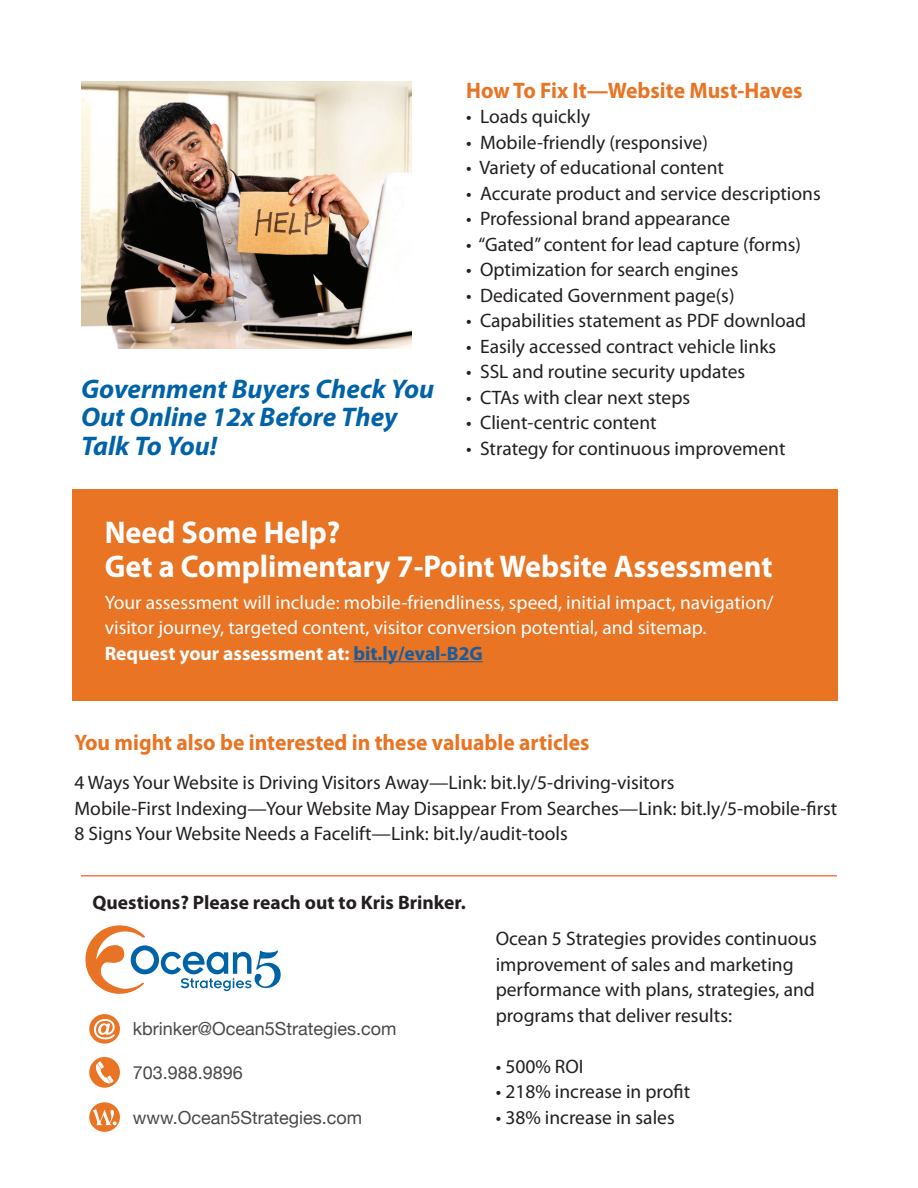
<style>
.page{position:relative;width:918px;height:1188px;background:#fff}
.page>*{position:absolute;margin:0;border:0;box-sizing:border-box;transform-origin:0 0}
.t1{font:700 31.5px/33.3px "Myriad Pro";color:#fff;scale:.96 1}
.t2{font:italic 700 27px/28.5px "Myriad Pro";color:#0163a7}
.t3{font:700 22.5px "Myriad Pro";color:#e87424;scale:.96 1}
.t4{font:19.5px/25.5px "Myriad Pro";color:#231f20}
.t5{font:19.5px/25.5px "Myriad Pro";color:#fff}
.t6{font:700 19.5px "Myriad Pro";color:#231f20}
.t7{font:18px "Helvetica Neue";color:#494949}
.s1{font-weight:700}
.s2{font-weight:700;color:#175d9e}
</style>
<div class="page">
<svg style="left:85px;top:925px;width:196px;height:69px"></svg>
<div style="left:89px;top:1057px;width:31px;height:31px;background:#e87424;border-radius:50%"></div>
<svg style="left:93px;top:1061px;width:21px;height:24px"></svg>
<svg style="left:89px;top:1102px;width:31px;height:30px"></svg>
<svg style="left:93px;top:1109px;width:24px;height:16px"></svg>
<div style="left:89px;top:1014px;width:31px;height:30px;background:#e87424;border-radius:50%"></div>
<svg style="left:94px;top:1019px;width:21px;height:20px"></svg>
<hr style="left:81px;top:875px;width:756px;height:2px;background:#f47d4b">
<img style="left:81px;top:81px;width:330px;height:268px">
<div style="left:72px;top:489px;width:766px;height:212px;background:#e87424"></div>
<hr style="left:354px;top:661px;width:129px;height:1px;background:#175d9e">
<h2 class="t2" style="left:81px;top:373px;width:355px">Government Buyers Check You<br>Out Online 12x Before They<br>Talk To You!</h2>
<p class="t3" style="left:466px;top:76px;width:352px">How To Fix It—Website Must-Haves</p>
<p class="t4" style="left:466px;top:104px;width:125px">• Loads quickly</p>
<p class="t4" style="left:466px;top:129px;width:243px">• Mobile-friendly (responsive)</p>
<p class="t4" style="left:466px;top:155px;width:259px">• Variety of educational content</p>
<p class="t4" style="left:466px;top:180px;width:356px">• Accurate product and service descriptions</p>
<p class="t4" style="left:466px;top:206px;width:265px">• Professional brand appearance</p>
<p class="t4" style="left:466px;top:231px;width:336px">• “Gated” content for lead capture (forms)</p>
<p class="t4" style="left:466px;top:257px;width:274px">• Optimization for search engines</p>
<p class="t4" style="left:466px;top:282px;width:270px">• Dedicated Government page(s)</p>
<p class="t4" style="left:466px;top:308px;width:341px">• Capabilities statement as PDF download</p>
<p class="t4" style="left:466px;top:333px;width:311px">• Easily accessed contract vehicle links</p>
<p class="t4" style="left:466px;top:359px;width:280px">• SSL and routine security updates</p>
<p class="t4" style="left:466px;top:384px;width:225px">• CTAs with clear next steps</p>
<p class="t4" style="left:466px;top:410px;width:192px">• Client-centric content</p>
<p class="t4" style="left:466px;top:435px;width:321px">• Strategy for continuous improvement</p>
<h1 class="t1" style="left:105px;top:515px;width:697px">Need Some Help?<br>Get a Complimentary 7-Point Website Assessment</h1>
<p class="t5" style="left:105px;top:589px;width:670px">Your assessment will include: mobile-friendliness, speed, initial impact, navigation/ visitor journey, targeted content, visitor conversion potential, and sitemap.<br><span class="s1">Request your assessment at:</span> <span class="s2">bit.ly/eval-B2G</span></p>
<p class="t3" style="left:75px;top:728px;width:538px">You might also be interested in these valuable articles</p>
<p class="t4" style="left:75px;top:769px;width:764px">4 Ways Your Website is Driving Visitors Away—Link: bit.ly/5-driving-visitors<br>Mobile-First Indexing—Your Website May Disappear From Searches—Link: bit.ly/5-mobile-first<br>8 Signs Your Website Needs a Facelift—Link: bit.ly/audit-tools</p>
<p class="t6" style="left:92px;top:889px;width:375px">Questions? Please reach out to Kris Brinker.</p>
<p class="t7" style="left:133px;top:1016px;width:265px">kbrinker@Ocean5Strategies.com</p>
<p class="t7" style="left:133px;top:1060px;width:112px">703.988.9896</p>
<p class="t7" style="left:133px;top:1104px;width:231px">www.Ocean5Strategies.com</p>
<p class="t4" style="left:496px;top:926px;width:323px">Ocean 5 Strategies provides continuous improvement of sales and marketing performance with plans, strategies, and programs that deliver results:</p>
<p class="t4" style="left:496px;top:1053px;width:89px">• 500% ROI</p>
<p class="t4" style="left:496px;top:1079px;width:196px">• 218% increase in profit</p>
<p class="t4" style="left:496px;top:1104px;width:181px">• 38% increase in sales</p>
</div>
